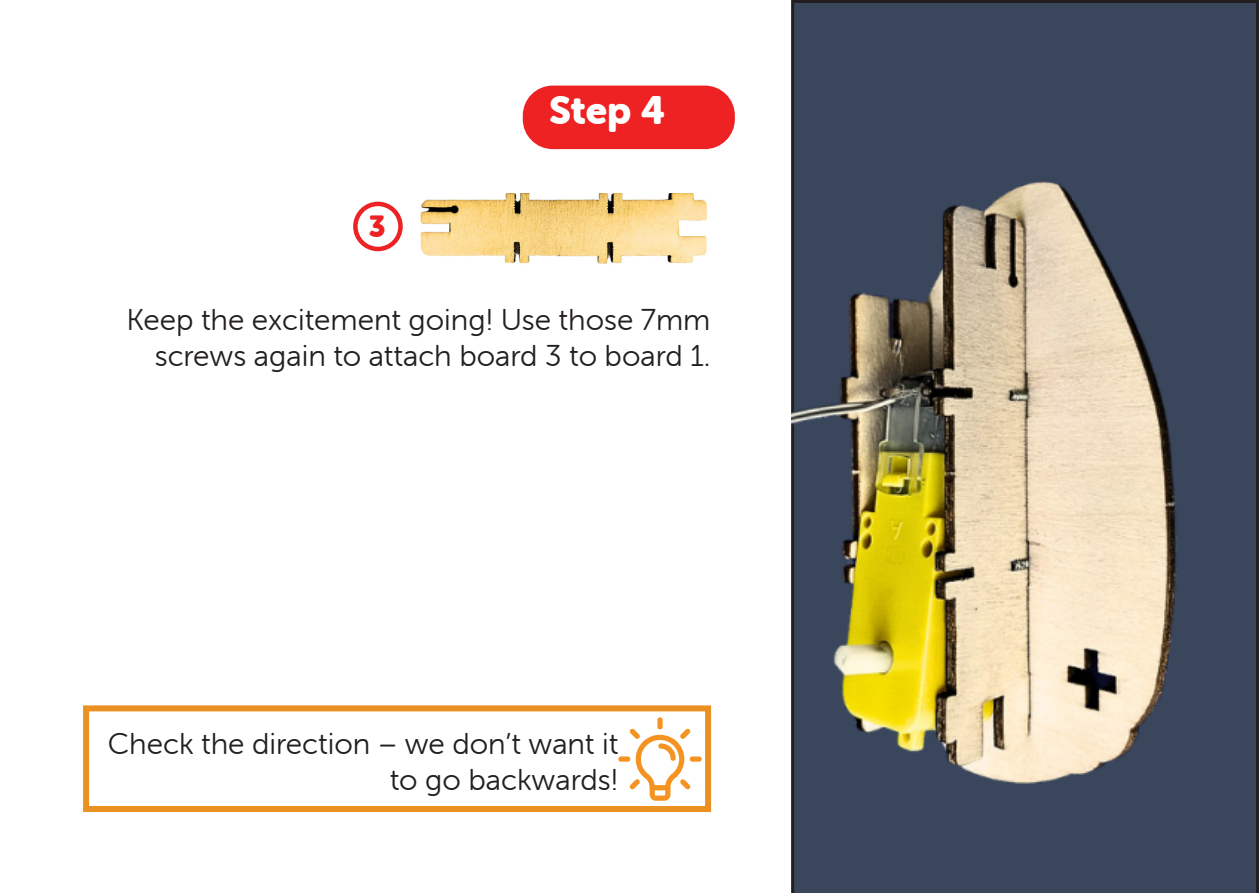
<style>
.page{position:relative;width:1259px;height:893px;background:#fff}
.page>*{position:absolute;margin:0;border:0;box-sizing:border-box;transform-origin:0 0}
.t1{font:39px "Museo Sans Rounded 900";color:#fff}
.t2{font:30px/36px "Museo Sans Rounded 300";color:#231f20;text-align:right}
.t3{font:30px "Museo Sans Rounded 900";color:#ed2224}
</style>
<div class="page">
<div style="left:83px;top:705px;width:628px;height:107px;border:6px solid #eb9022"></div>
<div style="left:657px;top:717px;width:5px;height:12px;background:#f49321;border-radius:3px"></div>
<div style="left:689px;top:756px;width:12px;height:6px;background:#f49321;border-radius:3px"></div>
<div style="left:618px;top:756px;width:12px;height:6px;background:#f49321;border-radius:3px"></div>
<svg style="left:629px;top:729px;width:61px;height:72px"></svg>
<div style="left:353px;top:202px;width:50px;height:49px;border:4px solid #ed2224;border-radius:50%"></div>
<div style="left:523px;top:86px;width:212px;height:63px;background:#ee2123;border-radius:30px"></div>
<div style="left:791px;top:0;width:468px;height:893px;background:#3a465c"></div>
<img style="left:420px;top:193px;width:288px;height:71px">
<img style="left:791px;top:169px;width:398px;height:621px">
<p class="t3" style="left:369px;top:209px;width:18px">3</p>
<p class="t1" style="left:549px;top:89px;width:118px">Step 4</p>
<p class="t2" style="left:126px;top:302px;width:585px">Keep the excitement going! Use those 7mm screws again to attach board 3 to board 1.</p>
<p class="t2" style="left:108px;top:726px;width:512px">Check the direction – we don’t want it to go backwards!</p>
</div>
